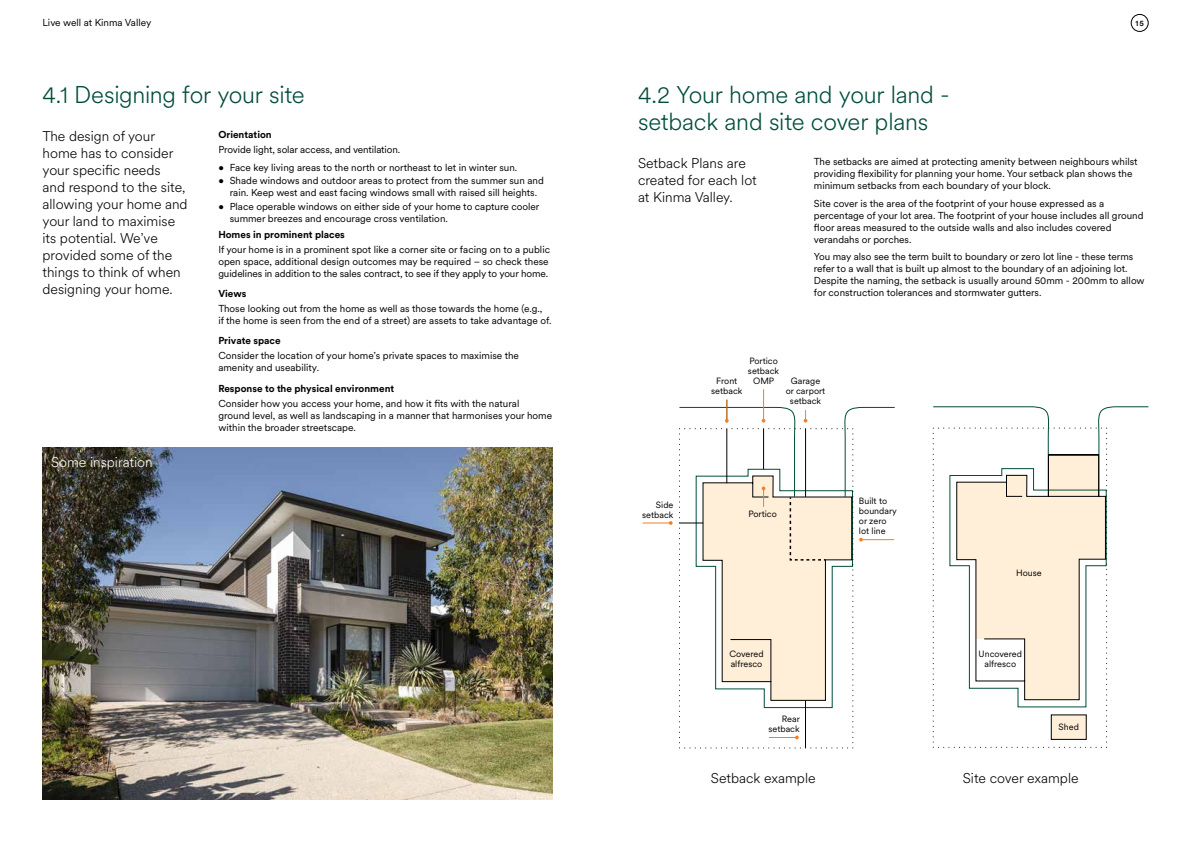
<style>
.page{position:relative;width:1191px;height:842px;background:#fff}
.page>*{position:absolute;margin:0;border:0;box-sizing:border-box;transform-origin:0 0}
.t1{font:300 24px/27px "Circular XX";letter-spacing:-.01em;color:#004d3b}
.t2{font:300 14px/17px "Circular XX";color:#000}
.t3{font:300 14px "Circular XX";color:#fff}
.t4{font:10px/12px "Circular XX";color:#000}
.t5{font:700 10px "Circular Std";color:#000}
.t6{font:9px/10px "Circular XX";color:#000;text-align:center}
.t7{font:500 8px "Circular Std";color:#000}
</style>
<div class="page">
<img style="left:43px;top:448px;width:510px;height:351px">
<hr style="left:763px;top:389px;width:1px;height:32px;background:#f58022">
<svg style="left:642px;top:521px;width:30px;height:4px"></svg>
<svg style="left:679px;top:400px;width:216px;height:348px"></svg>
<svg style="left:932px;top:406px;width:216px;height:342px"></svg>
<div style="left:1131px;top:14px;width:17px;height:18px;border:1px solid #000;border-radius:50%"></div>
<p class="t4" style="left:43px;top:16px;width:110px">Live well at Kinma Valley</p>
<p class="t7" style="left:1135px;top:18px;width:10px">15</p>
<h1 class="t1" style="left:43px;top:80px;width:264px">4.1 Designing for your site</h1>
<h2 class="t2" style="left:43px;top:127px;width:147px">The design of your home has to consider your specific needs<br>and respond to the site, allowing your home and your land to maximise its potential. We’ve provided some of the things to think of when designing your home.</h2>
<p class="t5" style="left:218px;top:128px;width:55px">Orientation</p>
<p class="t4" style="left:218px;top:143px;width:183px">Provide light, solar access, and ventilation.</p>
<p class="t4" style="left:218px;top:161px;width:300px">• Face key living areas to the north or northeast to let in winter sun.</p>
<p class="t4" style="left:218px;top:174px;width:327px;text-align:center">• Shade windows and outdoor areas to protect from the summer sun and rain. Keep west and east facing windows small with raised sill heights.</p>
<p class="t4" style="left:230px;top:200px;width:311px;text-indent:-11px">• Place operable windows on either side of your home to capture cooler summer breezes and encourage cross ventilation.</p>
<p class="t5" style="left:218px;top:228px;width:128px">Homes in prominent places</p>
<p class="t4" style="left:218px;top:243px;width:333px">If your home is in a prominent spot like a corner site or facing on to a public open space, additional design outcomes may be required – so check these guidelines in addition to the sales contract, to see if they apply to your home.</p>
<p class="t5" style="left:218px;top:287px;width:29px">Views</p>
<p class="t4" style="left:218px;top:302px;width:335px">Those looking out from the home as well as those towards the home (e.g.,<br>if the home is seen from the end of a street) are assets to take advantage of.</p>
<p class="t5" style="left:218px;top:334px;width:64px">Private space</p>
<p class="t4" style="left:218px;top:349px;width:302px">Consider the location of your home’s private spaces to maximise the amenity and useability.</p>
<p class="t5" style="left:218px;top:382px;width:177px">Response to the physical environment</p>
<p class="t4" style="left:218px;top:397px;width:335px">Consider how you access your home, and how it fits with the natural ground level, as well as landscaping in a manner that harmonises your home within the broader streetscape.</p>
<h2 class="t3" style="left:51px;top:452px;width:103px">Some inspiration</h2>
<h1 class="t1" style="left:638px;top:80px;width:313px">4.2 Your home and your land - setback and site cover plans</h1>
<h2 class="t2" style="left:638px;top:154px;width:120px">Setback Plans are created for each lot at Kinma Valley.</h2>
<p class="t4" style="left:814px;top:155px;width:325px">The setbacks are aimed at protecting amenity between neighbours whilst providing flexibility for planning your home. Your setback plan shows the minimum setbacks from each boundary of your block.</p>
<p class="t4" style="left:814px;top:197px;width:331px">Site cover is the area of the footprint of your house expressed as a percentage of your lot area. The footprint of your house includes all ground floor areas measured to the outside walls and also includes covered verandahs or porches.</p>
<p class="t4" style="left:814px;top:250px;width:332px">You may also see the term built to boundary or zero lot line - these terms refer to a wall that is built up almost to the boundary of an adjoining lot.<br>Despite the naming, the setback is usually around 50mm - 200mm to allow for construction tolerances and stormwater gutters.</p>
<p class="t6" style="left:748px;top:356px;width:33px">Portico setback<br>OMP</p>
<p class="t6" style="left:785px;top:376px;width:41px">Garage or carport setback</p>
<p class="t6" style="left:711px;top:376px;width:33px">Front setback</p>
<p class="t6" style="left:642px;top:499px;width:33px;text-align:right">Side setback</p>
<p class="t6" style="left:859px;top:495px;width:40px;text-align:left">Built to boundary or zero lot line</p>
<p class="t6" style="left:748px;top:508px;width:30px">Portico</p>
<p class="t6" style="left:729px;top:649px;width:36px;text-align:left">Covered alfresco</p>
<p class="t6" style="left:768px;top:713px;width:33px;text-align:right">Rear setback</p>
<p class="t6" style="left:1016px;top:567px;width:27px">House</p>
<p class="t6" style="left:978px;top:648px;width:45px">Uncovered alfresco</p>
<p class="t6" style="left:1058px;top:721px;width:22px">Shed</p>
<h2 class="t2" style="left:711px;top:769px;width:106px">Setback example</h2>
<h2 class="t2" style="left:963px;top:769px;width:117px">Site cover example</h2>
</div>
